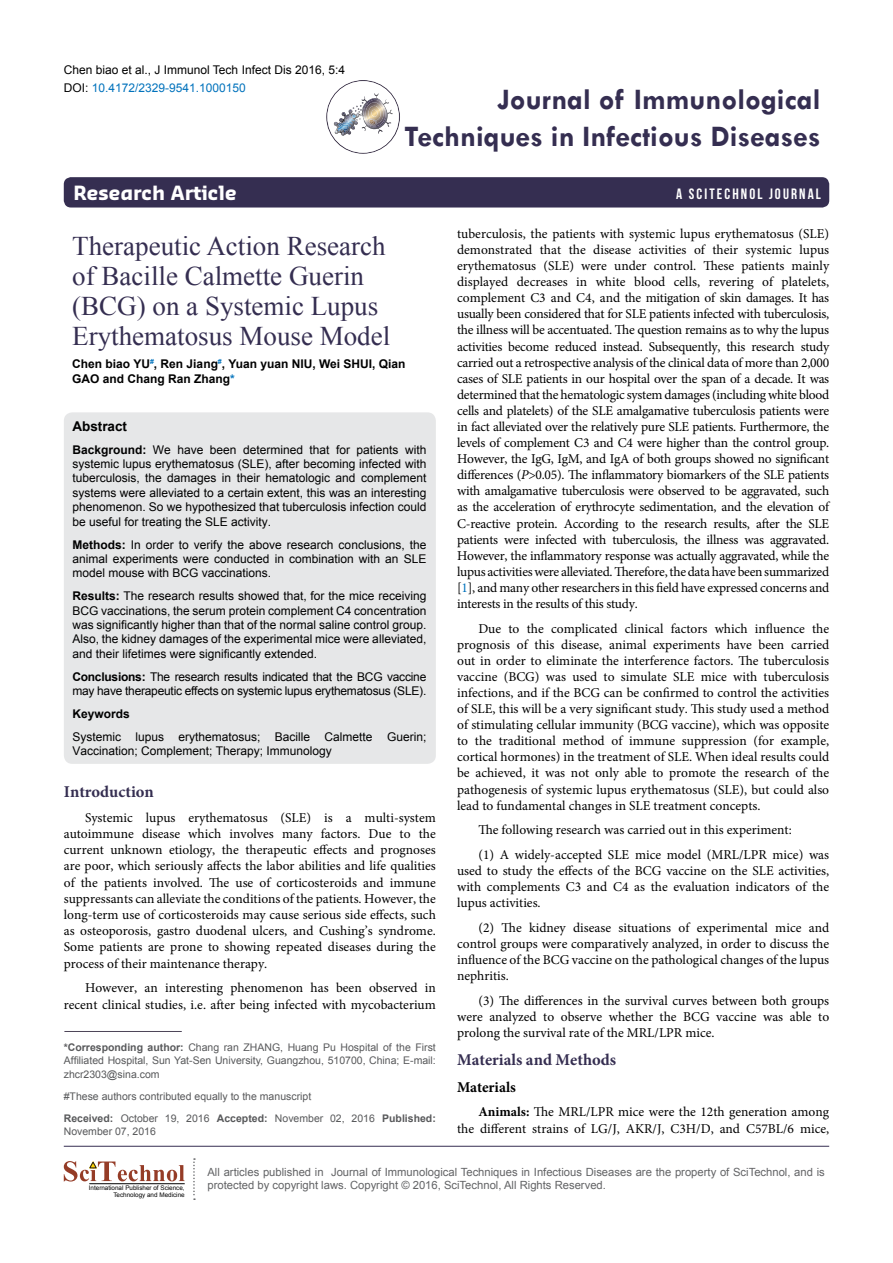
<style>
.page{position:relative;width:893px;height:1263px;background:#fff}
.page>*{position:absolute;margin:0;border:0;box-sizing:border-box;transform-origin:0 0}
.t1{font:700 30px/37.5px "Tw Cen";color:#352e51;text-align:right}
.t2{font:27px/30px "Times New Roman";color:#352e51}
.t3{font:700 19.2px "Sansa";color:#fff}
.t4{font:700 16.5px "Minion Pro";color:#352e51}
.t5{font:15px "Bebas Neue";letter-spacing:.14em;color:#fff}
.t6{font:700 15px "Minion Pro";color:#000}
.t7{font:13.5px/16px "Minion Pro";color:#000;text-align:justify}
.t8{font:700 13.5px "Arial";color:#000}
.t9{font:12px/14.4px "Arial";color:#000;text-align:justify}
.t10{font:12px/14.4px "Arial";letter-spacing:-.02em;color:#000}
.t11{font:700 12px/14.4px "Arial";color:#000}
.t12{font:11.25px/13.5px "Arial";color:#636466}
.t13{font:10.5px/13.5px "Arial";color:#58595b;text-align:justify}
.t14{font:6.3px/7.6px "Arial";color:#000;text-align:right}
.s1{color:#0072bc}
.s2{font-weight:700}
.s3{font-style:italic}
</style>
<div class="page">
<div style="left:64px;top:177px;width:765px;height:30px;background:#352e51;border-radius:7px"></div>
<hr style="left:64px;top:1146px;width:765px;height:1px;background:#352e51">
<svg style="left:326px;top:80px;width:74px;height:74px"></svg>
<svg style="left:193px;top:1158px;width:2px;height:42px"></svg>
<svg style="left:64px;top:1161px;width:121px;height:20px"></svg>
<hr style="left:89px;top:1183px;width:96px;height:1px;background:#000">
<div style="left:64px;top:412px;width:372px;height:352px;background:#e6e7e8;border-radius:9px"></div>
<hr style="left:64px;top:1031px;width:118px;height:1px;background:#4c4458">
<p class="t9" style="left:64px;top:61px;width:283px;line-height:18px">Chen biao et al., J Immunol Tech Infect Dis 2016, 5:4<br>DOI: <span class="s1">10.4172/2329-9541.1000150</span></p>
<h1 class="t1" style="left:405px;top:80px;width:417px">Journal of Immunological<br>Techniques in Infectious Diseases</h1>
<h3 class="t3" style="left:74px;top:181px;width:165px">Research Article</h3>
<p class="t5" style="left:676px;top:186px;width:146px">A SCITECHNOL JOURNAL</p>
<h2 class="t2" style="left:72px;top:231px;width:319px">Therapeutic Action Research of Bacille Calmette Guerin (BCG) on a Systemic Lupus<br>Erythematosus Mouse Model</h2>
<p class="t11" style="left:72px;top:357px;width:335px">Chen biao YU<sup>#</sup>, Ren Jiang<sup>#</sup>, Yuan yuan NIU, Wei SHUI, Qian<br>GAO and Chang Ran Zhang<span class="s1">*</span></p>
<p class="t8" style="left:72px;top:417px;width:56px">Abstract</p>
<p class="t9" style="left:72px;top:442px;width:356px"><span class="s2">Background:</span> We have been determined that for patients with systemic lupus erythematosus (SLE), after becoming infected with tuberculosis, the damages in their hematologic and complement systems were alleviated to a certain extent, this was an interesting phenomenon. So we hypothesized that tuberculosis infection could be useful for treating the SLE activity.</p>
<p class="t9" style="left:72px;top:537px;width:356px"><span class="s2">Methods:</span> In order to verify the above research conclusions, the animal experiments were conducted in combination with an SLE model mouse with BCG vaccinations.</p>
<p class="t9" style="left:72px;top:589px;width:355px"><span class="s2">Results:</span> The research results showed that, for the mice receiving BCG vaccinations, the serum protein complement C4 concentration was significantly higher than that of the normal saline control group.<br>Also, the kidney damages of the experimental mice were alleviated, and their lifetimes were significantly extended.</p>
<p class="t10" style="left:72px;top:669px;width:355px"><span class="s2">Conclusions:</span> The research results indicated that the BCG vaccine may have therapeutic effects on systemic lupus erythematosus (SLE).</p>
<p class="t11" style="left:72px;top:707px;width:59px">Keywords</p>
<p class="t9" style="left:72px;top:730px;width:355px">Systemic lupus erythematosus; Bacille Calmette Guerin;<br>Vaccination; Complement; Therapy; Immunology</p>
<p class="t4" style="left:64px;top:780px;width:92px">Introduction</p>
<p class="t7" style="left:64px;top:809px;width:374px;text-indent:21px">Systemic lupus erythematosus (SLE) is a multi-system autoimmune disease which involves many factors. Due to the current unknown etiology, the therapeutic effects and prognoses are poor, which seriously affects the labor abilities and life qualities of the patients involved. The use of corticosteroids and immune suppressants can alleviate the conditions of the patients. However, the long-term use of corticosteroids may cause serious side effects, such as osteoporosis, gastro duodenal ulcers, and Cushing’s syndrome.<br>Some patients are prone to showing repeated diseases during the process of their maintenance therapy.</p>
<p class="t7" style="left:64px;top:980px;width:374px;text-align:right">However, an interesting phenomenon has been observed in recent clinical studies, i.e. after being infected with mycobacterium</p>
<p class="t13" style="left:64px;top:1040px;width:374px"><span class="s2">*Corresponding author:</span> Chang ran ZHANG, Huang Pu Hospital of the First Affiliated Hospital, Sun Yat-Sen University, Guangzhou, 510700, China; E-mail: zhcr2303@sina.com</p>
<p class="t13" style="left:64px;top:1085px;width:374px;line-height:22px">#These authors contributed equally to the manuscript<br><span class="s2">Received:</span> October 19, 2016 <span class="s2">Accepted:</span> November 02, 2016 <span class="s2">Published:</span></p>
<p class="t13" style="left:64px;top:1125px;width:94px">November 07, 2016</p>
<p class="t7" style="left:457px;top:226px;width:374px">tuberculosis, the patients with systemic lupus erythematosus (SLE) demonstrated that the disease activities of their systemic lupus erythematosus (SLE) were under control. These patients mainly displayed decreases in white blood cells, revering of platelets, complement C3 and C4, and the mitigation of skin damages. It has usually been considered that for SLE patients infected with tuberculosis, the illness will be accentuated. The question remains as to why the lupus activities become reduced instead. Subsequently, this research study carried out a retrospective analysis of the clinical data of more than 2,000 cases of SLE patients in our hospital over the span of a decade. It was determined that the hematologic system damages (including white blood cells and platelets) of the SLE amalgamative tuberculosis patients were in fact alleviated over the relatively pure SLE patients. Furthermore, the levels of complement C3 and C4 were higher than the control group.<br>However, the IgG, IgM, and IgA of both groups showed no significant differences (<span class="s3">P</span>&gt;0.05). The inflammatory biomarkers of the SLE patients with amalgamative tuberculosis were observed to be aggravated, such as the acceleration of erythrocyte sedimentation, and the elevation of C-reactive protein. According to the research results, after the SLE patients were infected with tuberculosis, the illness was aggravated.<br>However, the inflammatory response was actually aggravated, while the lupus activities were alleviated. Therefore, the data have been summarized [<span class="s1">1</span>], and many other researchers in this field have expressed concerns and interests in the results of this study.</p>
<p class="t7" style="left:457px;top:620px;width:374px;text-indent:21px">Due to the complicated clinical factors which influence the prognosis of this disease, animal experiments have been carried out in order to eliminate the interference factors. The tuberculosis vaccine (BCG) was used to simulate SLE mice with tuberculosis infections, and if the BCG can be confirmed to control the activities of SLE, this will be a very significant study. This study used a method of stimulating cellular immunity (BCG vaccine), which was opposite to the traditional method of immune suppression (for example, cortical hormones) in the treatment of SLE. When ideal results could be achieved, it was not only able to promote the research of the pathogenesis of systemic lupus erythematosus (SLE), but could also lead to fundamental changes in SLE treatment concepts.</p>
<p class="t7" style="left:478px;top:818px;width:352px;line-height:24.6px">The following research was carried out in this experiment:<br>(1) A widely-accepted SLE mice model (MRL/LPR mice) was</p>
<p class="t7" style="left:457px;top:863px;width:374px">used to study the effects of the BCG vaccine on the SLE activities, with complements C3 and C4 as the evaluation indicators of the lupus activities.</p>
<p class="t7" style="left:457px;top:919px;width:374px;text-indent:21px">(2) The kidney disease situations of experimental mice and control groups were comparatively analyzed, in order to discuss the influence of the BCG vaccine on the pathological changes of the lupus nephritis.</p>
<p class="t7" style="left:457px;top:992px;width:374px;text-indent:21px">(3) The differences in the survival curves between both groups were analyzed to observe whether the BCG vaccine was able to prolong the survival rate of the MRL/LPR mice.</p>
<p class="t4" style="left:457px;top:1048px;width:161px">Materials and Methods</p>
<p class="t6" style="left:457px;top:1076px;width:60px">Materials</p>
<p class="t7" style="left:457px;top:1104px;width:374px;text-align:right"><span class="s2">Animals:</span> The MRL/LPR mice were the 12th generation among<br>the different strains of LG/J, AKR/J, C3H/D, and C57BL/6 mice,</p>
<p class="t14" style="left:89px;top:1184px;width:97px">International Publisher of Science,<br>Technology and Medicine</p>
<p class="t12" style="left:207px;top:1165px;width:619px">All articles published in Journal of Immunological Techniques in Infectious Diseases are the property of SciTechnol, and is protected by copyright laws. Copyright © 2016, SciTechnol, All Rights Reserved.</p>
</div>
